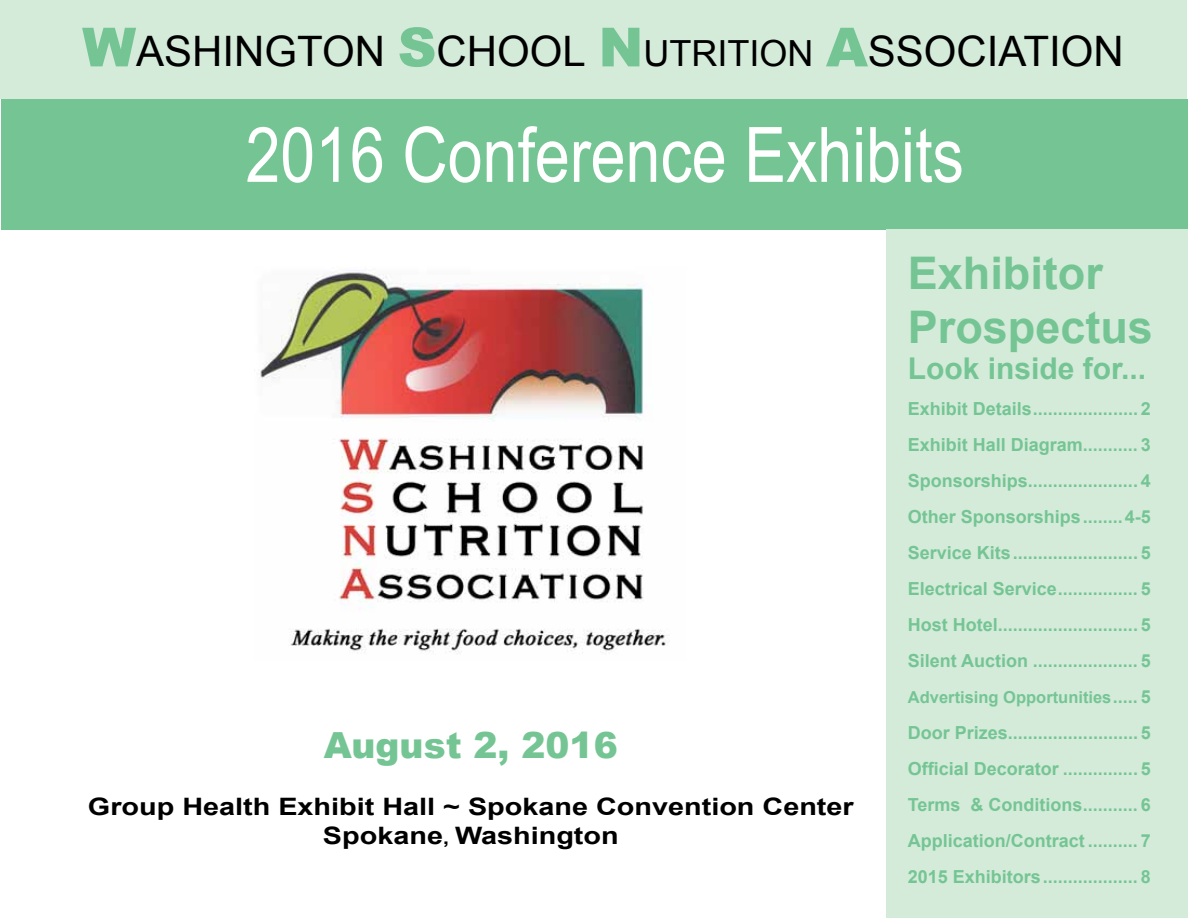
<style>
.page{position:relative;width:1188px;height:918px;background:#fff}
.page>*{position:absolute;margin:0;border:0;box-sizing:border-box;transform-origin:0 0}
.t1{font:76.5px "Arial Narrow";color:#fff}
.t2{font:700 45px/54px "Arial";color:#75c594}
.t3{font:42px "Arial";color:#000}
.t4{font:900 36px "Arial";color:#75c594}
.t5{font:700 30px "Arial";color:#75c594}
.t6{font:700 24px/28.8px "Arial";color:#000;text-align:center;scale:1.2 1}
.t7{font:700 21px "Arial";color:#75c594}
.t8{font:700 18px/36px "Arial";color:#75c594;text-align:justify}
.t9{font:700 16.5px "Arial";color:#75c594}
.s1{font-weight:900;font-size:54px;color:#75c594}
.s2{font-size:36px}
.s3{font-size:18px}
</style>
<div class="page">
<div style="left:2px;top:99px;width:1186px;height:131px;background:#75c594"></div>
<div style="left:1px;top:1px;width:1186px;height:98px;background:#d4ebda"></div>
<div style="left:886px;top:230px;width:302px;height:688px;background:#d4ebda"></div>
<img style="left:260px;top:266px;width:407px;height:387px">
<h3 class="t3" style="left:82px;top:24px;width:1043px"><span class="s1">W</span>ASHINGTON <span class="s1">S</span>CHOOL <span class="s1">N</span><span class="s2">UTRITION</span> <span class="s1">A</span>SSOCIATION</h3>
<h1 class="t1" style="left:246px;top:99px;width:720px">2016 Conference Exhibits</h1>
<h3 class="t4" style="left:324px;top:719px;width:295px">August 2, 2016</h3>
<h3 class="t6" style="left:88px;top:793px;width:640px">Group Health Exhibit Hall ~ Spokane Convention Center<br>Spokane<span class="s3">,</span> Washington</h3>
<h2 class="t2" style="left:908px;top:248px;width:247px">Exhibitor<br>Prospectus</h2>
<h3 class="t5" style="left:908px;top:349px;width:240px">Look inside for...</h3>
<p class="t8" style="left:908px;top:391px;width:245px">Exhibit Details..................... 2<br>Exhibit Hall Diagram........... 3<br>Sponsorships...................... 4<br>Other Sponsorships........4-5<br>Service Kits......................... 5<br>Electrical Service................ 5<br>Host Hotel............................ 5<br>Silent Auction ..................... 5</p>
<p class="t9" style="left:908px;top:686px;width:245px">Advertising Opportunities<span class="s3">..... 5</span></p>
<p class="t8" style="left:908px;top:715px;width:245px">Door Prizes.......................... 5<br>Official Decorator ............... 5<br>Terms &amp; Conditions........... 6<br>Application/Contract .......... 7<br>2015 Exhibitors................... 8</p>
<p class="t7" style="left:1104px;top:866px;width:13px">1</p>
</div>
